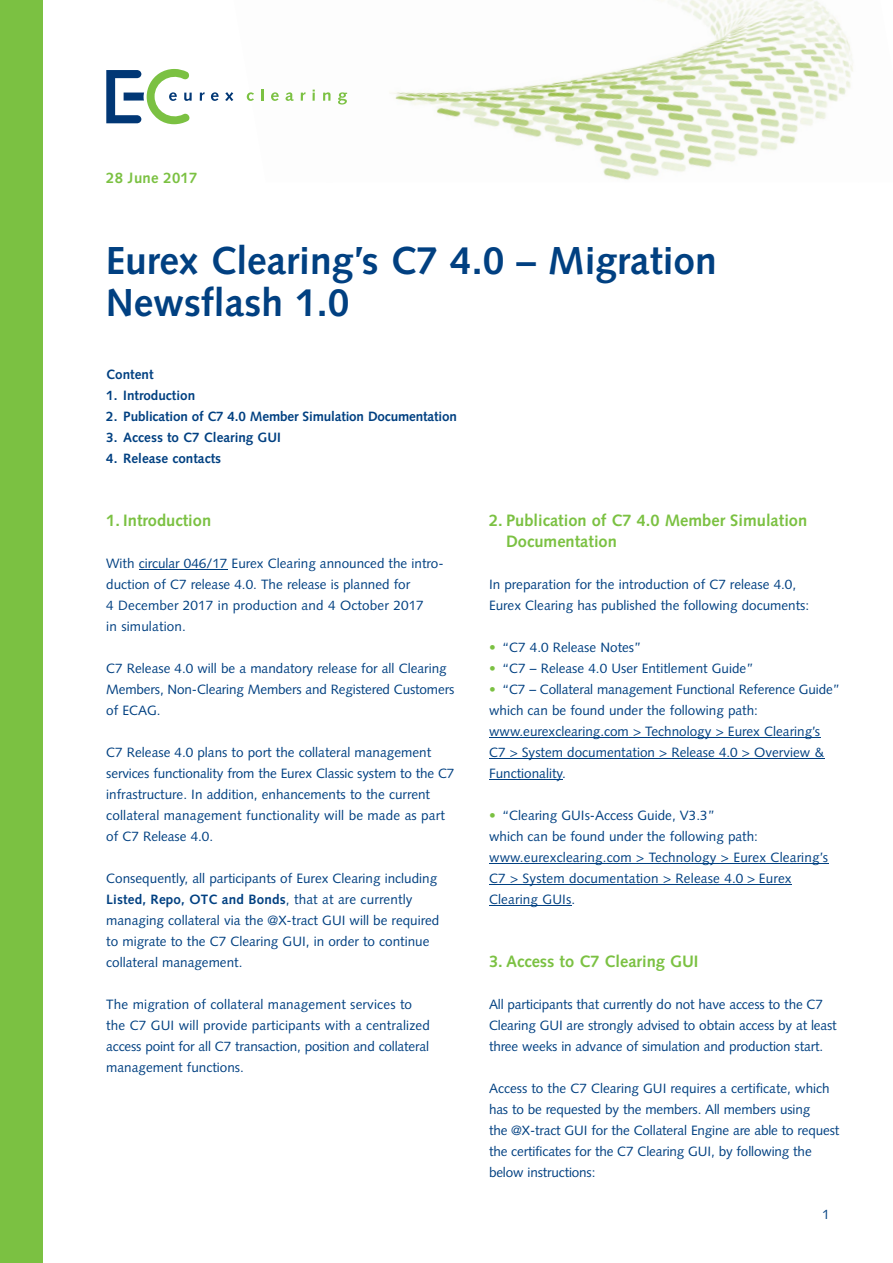
<style>
.page{position:relative;width:893px;height:1263px;background:#fff}
.page>*{position:absolute;margin:0;border:0;box-sizing:border-box;transform-origin:0 0}
.t1{font:700 39px/42px "Syntax";color:#014081}
.t2{font:700 16.5px/21px "Syntax";color:#7bc142}
.t3{font:700 15px "Syntax";letter-spacing:.01em;color:#7bc142}
.t4{font:13.5px/21px "Syntax";color:#014081}
.t5{font:700 13.5px "Syntax";color:#014081}
.s1{font-weight:700}
.s2{color:#7bc142}
</style>
<div class="page">
<img style="left:246px;top:82px;width:310px;height:55px">
<img style="left:556px;top:0;width:270px;height:180px">
<img style="left:826px;top:10px;width:27px;height:98px">
<img style="left:554px;top:137px;width:35px;height:43px">
<svg style="left:200px;top:92px;width:5px;height:9px"></svg>
<svg style="left:211px;top:92px;width:8px;height:9px"></svg>
<svg style="left:225px;top:92px;width:8px;height:9px"></svg>
<svg style="left:247px;top:92px;width:7px;height:9px"></svg>
<svg style="left:261px;top:89px;width:2px;height:12px"></svg>
<svg style="left:271px;top:92px;width:8px;height:9px"></svg>
<svg style="left:286px;top:92px;width:8px;height:9px"></svg>
<svg style="left:301px;top:92px;width:5px;height:9px"></svg>
<svg style="left:313px;top:90px;width:2px;height:11px"></svg>
<svg style="left:323px;top:92px;width:8px;height:9px"></svg>
<svg style="left:338px;top:92px;width:9px;height:13px"></svg>
<svg style="left:106px;top:69px;width:86px;height:55px"></svg>
<div style="left:0;top:0;width:43px;height:1263px;background:#7bc142"></div>
<hr style="left:139px;top:569px;width:88px;height:1px;background:#014081">
<hr style="left:489px;top:737px;width:331px;height:1px;background:#014081">
<hr style="left:489px;top:758px;width:335px;height:1px;background:#014081">
<hr style="left:489px;top:779px;width:73px;height:1px;background:#014081">
<hr style="left:489px;top:863px;width:339px;height:1px;background:#014081">
<hr style="left:489px;top:884px;width:255px;height:1px;background:#014081">
<svg style="left:744px;top:884px;width:15px;height:1px"></svg>
<hr style="left:759px;top:884px;width:33px;height:1px;background:#014081">
<hr style="left:489px;top:905px;width:82px;height:1px;background:#014081">
<p class="t3" style="left:106px;top:172px;width:93px">28 June 2017</p>
<h1 class="t1" style="left:106px;top:243px;width:613px">Eurex Clearing’s C7 4.0 – Migration<br>Newsflash 1.0</h1>
<p class="t5" style="left:106px;top:369px;width:49px">Content</p>
<p class="t5" style="left:106px;top:390px;width:90px">1. Introduction</p>
<p class="t5" style="left:106px;top:411px;width:352px">2. Publication of C7 4.0 Member Simulation Documentation</p>
<p class="t5" style="left:106px;top:432px;width:176px">3. Access to C7 Clearing GUI</p>
<p class="t5" style="left:106px;top:453px;width:116px">4. Release contacts</p>
<p class="t2" style="left:106px;top:511px;width:106px">1. Introduction</p>
<p class="t4" style="left:106px;top:554px;width:339px">With circular 046/17 Eurex Clearing announced the intro&shy;duction of C7 release 4.0. The release is planned for<br>4 December 2017 in production and 4 October 2017<br>in simulation.</p>
<p class="t4" style="left:106px;top:659px;width:349px">C7 Release 4.0 will be a mandatory release for all Clearing<br>Members, Non-Clearing Members and Registered Customers of ECAG.</p>
<p class="t4" style="left:106px;top:743px;width:350px">C7 Release 4.0 plans to port the collateral management services functionality from the Eurex Classic system to the C7 infrastructure. In addition, enhancements to the current collateral management functionality will be made as part of C7 Release 4.0.</p>
<p class="t4" style="left:106px;top:869px;width:335px">Consequently, all participants of Eurex Clearing including <span class="s1">Listed, Repo, OTC and Bonds</span>, that at are currently managing collateral via the @X-tract GUI will be required to migrate to the C7 Clearing GUI, in order to continue collateral management.</p>
<p class="t4" style="left:106px;top:995px;width:325px">The migration of collateral management services to the C7 GUI will provide participants with a centralized access point for all C7 transaction, position and collateral management functions.</p>
<p class="t2" style="left:506px;top:511px;width:303px;text-indent:-17px">2. Publication of C7 4.0 Member Simulation<br>Documentation</p>
<p class="t4" style="left:489px;top:575px;width:322px">In preparation for the introduction of C7 release 4.0,<br>Eurex Clearing has published the following documents:</p>
<p class="t4" style="left:489px;top:638px;width:154px"><span class="s2">•</span> “C7 4.0 Release Notes”</p>
<p class="t4" style="left:489px;top:659px;width:266px"><span class="s2">•</span> “C7 – Release 4.0 User Entitlement Guide”</p>
<p class="t4" style="left:489px;top:680px;width:353px"><span class="s2">•</span> “C7 – Collateral management Functional Reference Guide” which can be found under the following path: www.eurexclearing.com &gt; Technology &gt; Eurex Clearing’s<br>C7 &gt; System documentation &gt; Release 4.0 &gt; Overview &amp; Functionality.</p>
<p class="t4" style="left:489px;top:806px;width:340px"><span class="s2">•</span> “Clearing GUIs-Access Guide, V3.3”<br>which can be found under the following path: www.eurexclearing.com &gt; Technology &gt; Eurex Clearing’s C7 &gt; System documentation &gt; Release 4.0 &gt; Eurex Clearing GUIs.</p>
<p class="t2" style="left:489px;top:952px;width:211px">3. Access to C7 Clearing GUI</p>
<p class="t4" style="left:489px;top:995px;width:349px">All participants that currently do not have access to the C7<br>Clearing GUI are strongly advised to obtain access by at least three weeks in advance of simulation and production start.</p>
<p class="t4" style="left:489px;top:1079px;width:352px">Access to the C7 Clearing GUI requires a certificate, which has to be requested by the members. All members using<br>the @X-tract GUI for the Collateral Engine are able to request the certificates for the C7 Clearing GUI, by following the below instructions:</p>
<p class="t4" style="left:822px;top:1205px;width:9px">1</p>
</div>
